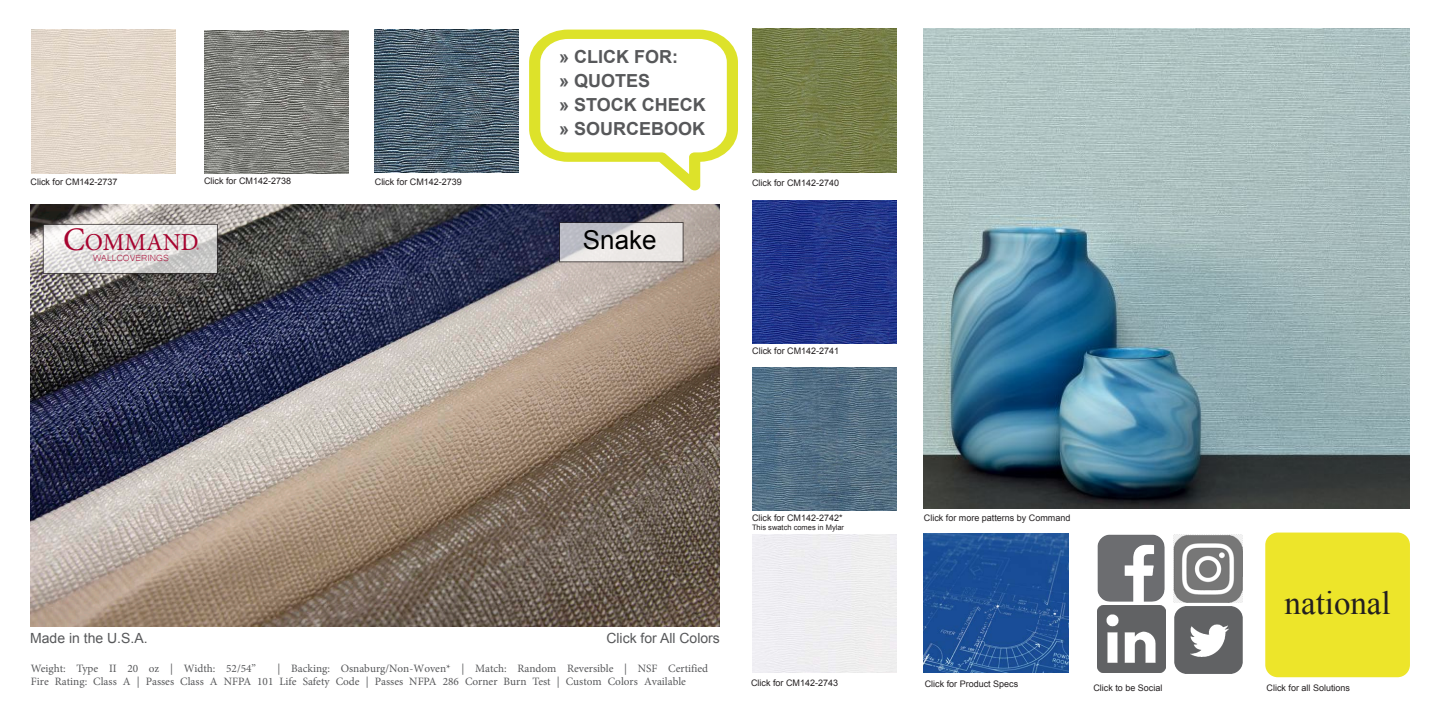
<style>
.page{position:relative;width:1440px;height:720px;background:#fff}
.page>*{position:absolute;margin:0;border:0;box-sizing:border-box;transform-origin:0 0}
.t1{font:33px "Times New Roman";color:#231f20}
.t2{font:26px "Arial";color:#000}
.t3{font:24.3px "Minion Pro";color:#a7032f}
.t4{font:700 18px "Arial";color:#57585a}
.t5{font:14px "Arial";color:#57585a}
.t6{font:11.5px "Microsoft Yi Baiti";color:#a7032f}
.t7{font:11.2px/13.4px "Minion Pro";color:#57585a}
.t8{font:9px "Arial";color:#231f20}
.t9{font:8.1px "Minion Pro";color:#a7032f}
.t10{font:7.5px "Arial";color:#231f20}
.s1{font-size:32.9px}
</style>
<div class="page">
<img style="left:30px;top:204px;width:690px;height:422px">
<img style="left:31px;top:29px;width:144px;height:144px">
<svg style="left:529px;top:30px;width:209px;height:160px"></svg>
<svg style="left:561px;top:224px;width:121px;height:36px;background:#dcdadb"></svg>
<div style="left:559px;top:222px;width:125px;height:40px;border:1px solid #231f20"></div>
<img style="left:204px;top:30px;width:144px;height:143px">
<img style="left:375px;top:29px;width:144px;height:143px">
<div style="left:1265px;top:533px;width:145px;height:144px;background:#ede52a;border-radius:12px"></div>
<img style="left:752px;top:29px;width:145px;height:144px">
<img style="left:1097px;top:534px;width:68px;height:68px">
<img style="left:1174px;top:534px;width:68px;height:63px">
<img style="left:1098px;top:605px;width:67px;height:68px">
<img style="left:1173px;top:597px;width:70px;height:77px">
<img style="left:752px;top:201px;width:145px;height:143px">
<img style="left:752px;top:367px;width:145px;height:143px">
<img style="left:924px;top:534px;width:144px;height:139px">
<svg style="left:45px;top:226px;width:171px;height:46px"></svg>
<div style="left:43px;top:224px;width:175px;height:50px;border:1px solid #231f20"></div>
<img style="left:924px;top:29px;width:485px;height:479px">
<p class="t8" style="left:31px;top:176px;width:89px">Click for CM142-2737</p>
<p class="t8" style="left:204px;top:175px;width:89px">Click for CM142-2738</p>
<p class="t8" style="left:375px;top:176px;width:89px">Click for CM142-2739</p>
<p class="t3" style="left:63px;top:226px;width:137px"><span class="s1">C</span>OMMAND</p>
<p class="t6" style="left:93px;top:251px;width:77px">WALLCOVERINGS</p>
<p class="t9" style="left:196px;top:245px;width:4px">®</p>
<p class="t4" style="left:559px;top:45px;width:120px">» CLICK FOR:</p>
<p class="t4" style="left:559px;top:69px;width:93px">» QUOTES</p>
<p class="t4" style="left:559px;top:93px;width:148px">» STOCK CHECK</p>
<p class="t4" style="left:559px;top:117px;width:148px">» SOURCEBOOK</p>
<p class="t2" style="left:583px;top:223px;width:75px">Snake</p>
<p class="t8" style="left:752px;top:177px;width:89px">Click for CM142-2740</p>
<p class="t8" style="left:752px;top:345px;width:89px">Click for CM142-2741</p>
<p class="t5" style="left:30px;top:629px;width:119px">Made in the U.S.A.</p>
<p class="t5" style="left:606px;top:629px;width:115px">Click for All Colors</p>
<p class="t7" style="left:31px;top:662px;width:227px">Weight: Type II 20 oz | Width: 52/54”</p>
<p class="t7" style="left:31px;top:662px;width:679px;text-indent:247px">| Backing: Osnaburg/Non-Woven* | Match: Random Reversible | NSF Certified<br>Fire Rating: Class A | Passes Class A NFPA 101 Life Safety Code | Passes NFPA 286 Corner Burn Test | Custom Colors Available</p>
<p class="t8" style="left:752px;top:512px;width:92px">Click for CM142-2742*</p>
<p class="t8" style="left:924px;top:512px;width:148px">Click for more patterns by Command</p>
<p class="t10" style="left:752px;top:523px;width:94px">This swatch comes in Mylar</p>
<p class="t1" style="left:1285px;top:580px;width:108px">national</p>
<p class="t8" style="left:751px;top:677px;width:89px">Click for CM142-2743</p>
<p class="t8" style="left:925px;top:678px;width:95px">Click for Product Specs</p>
<p class="t8" style="left:1093px;top:682px;width:71px">Click to be Social</p>
<p class="t8" style="left:1267px;top:682px;width:85px">Click for all Solutions</p>
</div>
